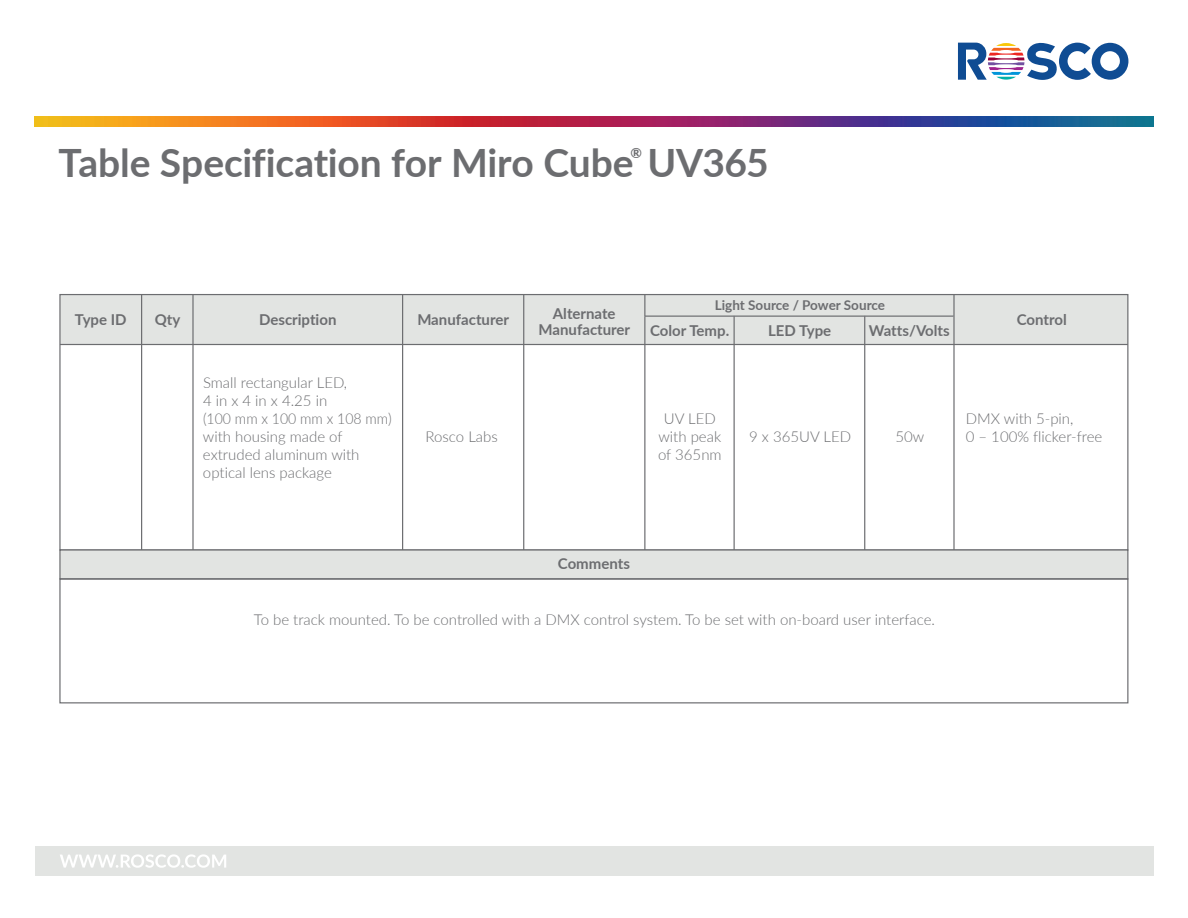
<style>
.page{position:relative;width:1188px;height:918px;background:#fff}
.page>*{position:absolute;margin:0;border:0;box-sizing:border-box;transform-origin:0 0}
.t1{font:700 39px "Lato";letter-spacing:-.005em;color:#6c6d70}
.t2{font:300 15px/18px "Lato";color:#6c6d70}
.t3{font:700 15px/16.5px "Lato";color:#6c6d70;text-align:center}
.t4{font:700 13.95px "Lato";color:#6c6d70}
.t5{font:700 13.5px "Lato";color:#6c6d70}
</style>
<div class="page">
<svg style="left:958px;top:43px;width:170px;height:37px"></svg>
<div style="left:35px;top:846px;width:1118px;height:29px;background:#e2e4e2"></div>
<img style="left:35px;top:117px;width:1118px;height:9px">
<svg style="left:60px;top:854px;width:166px;height:14px"></svg>
<div style="left:60px;top:295px;width:1068px;height:49px;background:#e2e4e2"></div>
<div style="left:59px;top:549px;width:1069px;height:31px;background:#e2e4e2;border:1px solid #6c6d70"></div>
<div style="left:59px;top:578px;width:1069px;height:125px;border:1px solid #6c6d70"></div>
<hr style="left:60px;top:344px;width:1068px;height:1px;background:#6c6d70">
<hr style="left:141px;top:295px;width:1px;height:255px;background:#6c6d70">
<hr style="left:192px;top:295px;width:2px;height:255px;background:#6c6d70">
<hr style="left:402px;top:295px;width:1px;height:255px;background:#6c6d70">
<hr style="left:523px;top:295px;width:1px;height:255px;background:#6c6d70">
<hr style="left:644px;top:295px;width:1px;height:255px;background:#6c6d70">
<hr style="left:953px;top:295px;width:2px;height:255px;background:#6c6d70">
<hr style="left:734px;top:316px;width:1px;height:234px;background:#6c6d70">
<hr style="left:864px;top:316px;width:1px;height:234px;background:#6c6d70">
<hr style="left:645px;top:316px;width:309px;height:1px;background:#6c6d70">
<p class="t4" style="left:631px;top:143px;width:13px">®</p>
<h1 class="t1" style="left:58px;top:135px;width:712px">Table Specification for Miro Cube UV365</h1>
<p class="t5" style="left:715px;top:295px;width:172px">Light Source / Power Source</p>
<p class="t3" style="left:650px;top:322px;width:81px">Color Temp.</p>
<p class="t3" style="left:768px;top:322px;width:65px">LED Type</p>
<p class="t3" style="left:869px;top:322px;width:82px">Watts/Volts</p>
<p class="t3" style="left:539px;top:304px;width:93px">Alternate<br>Manufacturer</p>
<p class="t3" style="left:75px;top:311px;width:53px">Type ID</p>
<p class="t3" style="left:155px;top:311px;width:27px">Qty</p>
<p class="t3" style="left:259px;top:311px;width:79px">Description</p>
<p class="t3" style="left:417px;top:311px;width:93px">Manufacturer</p>
<p class="t3" style="left:1017px;top:311px;width:52px">Control</p>
<p class="t2" style="left:203px;top:373px;width:190px">Small rectangular LED,<br>4 in x 4 in x 4.25 in<br>(100 mm x 100 mm x 108 mm) with housing made of extruded aluminum with optical lens package</p>
<p class="t2" style="left:966px;top:409px;width:109px">DMX with 5-pin,</p>
<p class="t2" style="left:658px;top:409px;width:65px;text-align:center">UV LED with peak of 365nm</p>
<p class="t2" style="left:426px;top:427px;width:74px">Rosco Labs</p>
<p class="t2" style="left:749px;top:427px;width:103px">9 x 365UV LED</p>
<p class="t2" style="left:966px;top:427px;width:138px">0 – 100% flicker-free</p>
<p class="t2" style="left:895px;top:427px;width:30px">50w</p>
<p class="t3" style="left:558px;top:555px;width:74px">Comments</p>
<p class="t2" style="left:254px;top:610px;width:683px">To be track mounted. To be controlled with a DMX control system. To be set with on-board user interface.</p>
</div>
